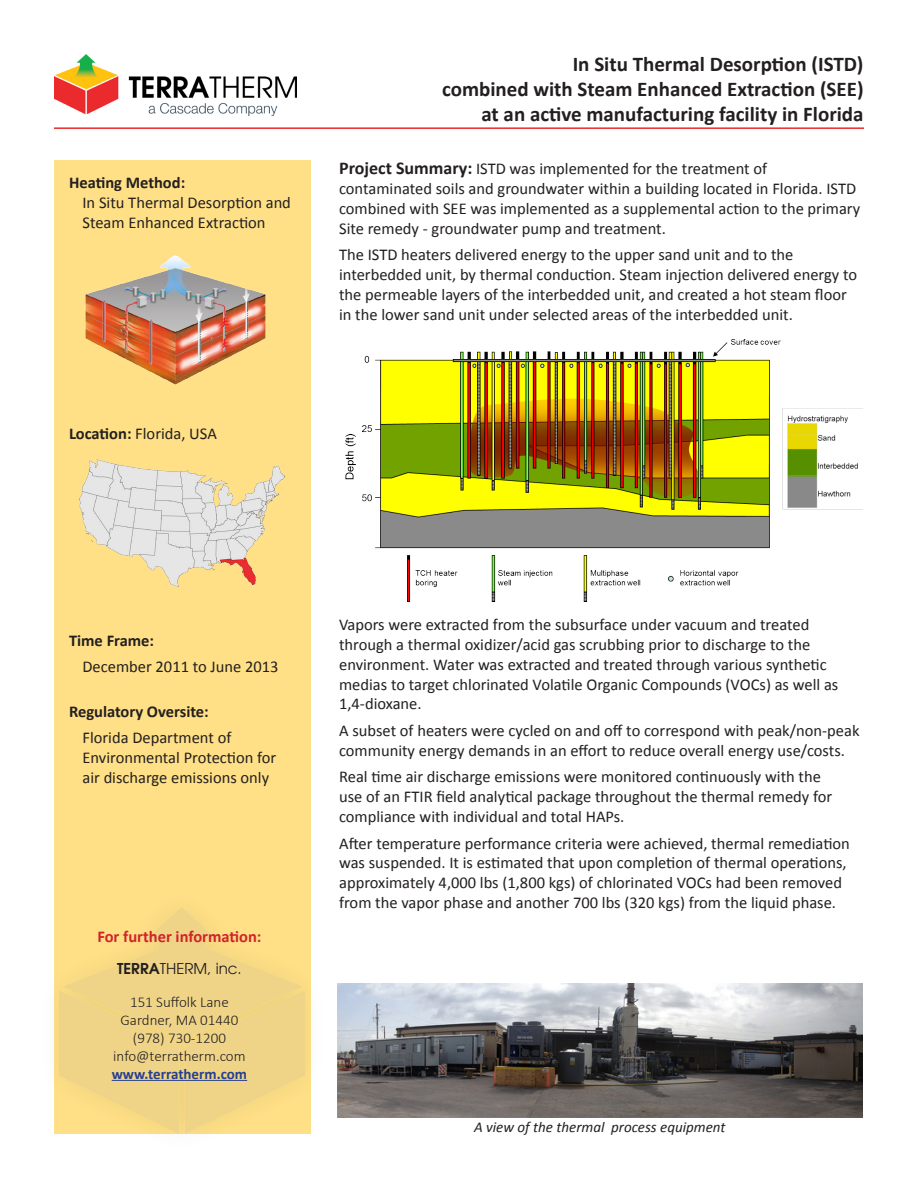
<style>
.page{position:relative;width:918px;height:1188px;background:#fff}
.page>*{position:absolute;margin:0;border:0;box-sizing:border-box;transform-origin:0 0}
.t1{font:700 21px "Calibri";color:#231f20}
.t2{font:16.5px/19.8px "Calibri";color:#231f20}
.t3{font:700 16.5px "Calibri";color:#231f20}
.t4{font:700 16.5px "Calibri";color:#d1232a}
.t5{font:300 15px "Calibri";color:#231f20}
.t6{font:italic 15px "Calibri";color:#231f20}
.t7{font:700 15px "Calibri";color:#253f8e}
.t8{font:15px "Avant Garde";color:#231f20}
.s1{font-weight:700}
.s2{font-weight:700;font-size:18px}
.s3{font-family:"ITC Avant Garde Gothic";font-weight:600}
</style>
<div class="page">
<img style="left:54px;top:54px;width:243px;height:62px">
<hr style="left:54px;top:127px;width:810px;height:2px;background:#eb2a2e">
<div style="left:54px;top:161px;width:256px;height:973px;background:#ffe086"></div>
<div style="left:34px;top:884px;width:296px;height:273px;background:#231f20;opacity:.5"></div>
<img style="left:60px;top:907px;width:244px;height:227px">
<hr style="left:112px;top:1080px;width:135px;height:1px;background:#253f8e">
<img style="left:85px;top:255px;width:181px;height:130px">
<img style="left:345px;top:339px;width:517px;height:263px">
<img style="left:79px;top:459px;width:205px;height:127px">
<img style="left:337px;top:983px;width:525px;height:135px">
<p class="t3" style="left:69px;top:172px;width:118px">Heating Method:</p>
<p class="t2" style="left:82px;top:193px;width:210px">In Situ Thermal Desorption and<br>Steam Enhanced Extraction</p>
<p class="t2" style="left:69px;top:424px;width:149px"><span class="s1">Location:</span> Florida, USA</p>
<p class="t1" style="left:573px;top:51px;width:292px">In Situ Thermal Desorption (ISTD)</p>
<p class="t1" style="left:442px;top:76px;width:423px">combined with Steam Enhanced Extraction (SEE)</p>
<p class="t1" style="left:481px;top:101px;width:384px">at an active manufacturing facility in Florida</p>
<p class="t2" style="left:339px;top:159px;width:523px"><span class="s2">Project Summary:</span> ISTD was implemented for the treatment of contaminated soils and groundwater within a building located in Florida. ISTD combined with SEE was implemented as a supplemental action to the primary Site remedy - groundwater pump and treatment.</p>
<p class="t2" style="left:339px;top:245px;width:520px">The ISTD heaters delivered energy to the upper sand unit and to the interbedded unit, by thermal conduction. Steam injection delivered energy to the permeable layers of the interbedded unit, and created a hot steam floor in the lower sand unit under selected areas of the interbedded unit.</p>
<p class="t3" style="left:69px;top:630px;width:87px">Time Frame:</p>
<p class="t2" style="left:82px;top:657px;width:198px">December 2011 to June 2013</p>
<p class="t3" style="left:69px;top:701px;width:141px">Regulatory Oversite:</p>
<p class="t2" style="left:82px;top:728px;width:195px">Florida Department of<br>Environmental Protection for air discharge emissions only</p>
<p class="t4" style="left:97px;top:926px;width:166px">For further information:</p>
<p class="t8" style="left:117px;top:960px;width:126px"><span class="s3">TERRA</span>THERM, inc.</p>
<p class="t5" style="left:130px;top:992px;width:100px">151 Suffolk Lane</p>
<p class="t5" style="left:121px;top:1010px;width:119px">Gardner, MA 01440</p>
<p class="t5" style="left:133px;top:1028px;width:95px">(978) 730-1200</p>
<p class="t5" style="left:113px;top:1046px;width:134px">info@terratherm.com</p>
<p class="t7" style="left:112px;top:1064px;width:137px">www.terratherm.com</p>
<p class="t2" style="left:339px;top:615px;width:501px">Vapors were extracted from the subsurface under vacuum and treated through a thermal oxidizer/acid gas scrubbing prior to discharge to the environment. Water was extracted and treated through various synthetic medias to target chlorinated Volatile Organic Compounds (VOCs) as well as 1,4-dioxane.</p>
<p class="t2" style="left:339px;top:721px;width:522px">A subset of heaters were cycled on and off to correspond with peak/non-peak community energy demands in an effort to reduce overall energy use/costs.</p>
<p class="t2" style="left:339px;top:767px;width:495px">Real time air discharge emissions were monitored continuously with the use of an FTIR field analytical package throughout the thermal remedy for compliance with individual and total HAPs.</p>
<p class="t2" style="left:339px;top:833px;width:512px">After temperature performance criteria were achieved, thermal remediation was suspended. It is estimated that upon completion of thermal operations, approximately 4,000 lbs (1,800 kgs) of chlorinated VOCs had been removed from the vapor phase and another 700 lbs (320 kgs) from the liquid phase.</p>
<p class="t6" style="left:474px;top:1117px;width:253px">A view of the thermal process equipment</p>
</div>
